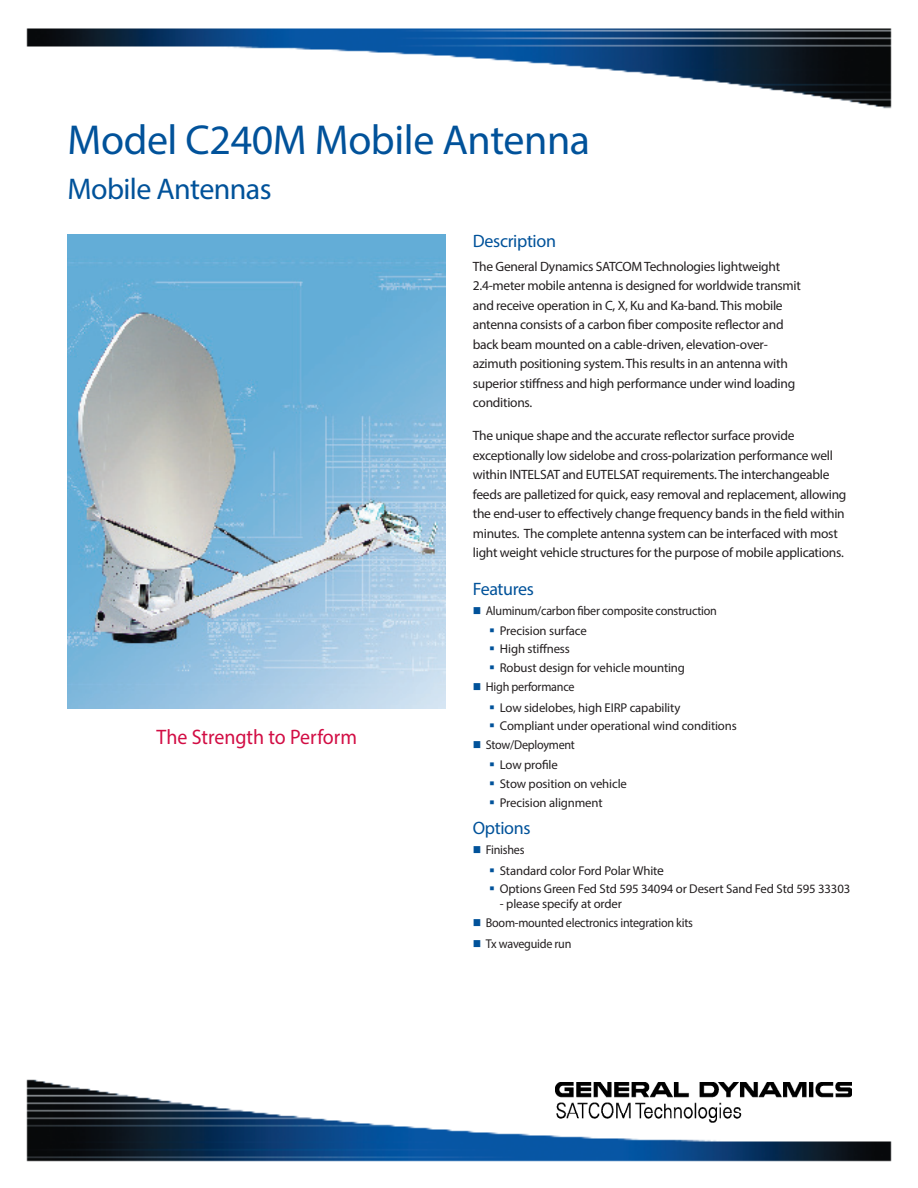
<style>
.page{position:relative;width:918px;height:1188px;background:#fff}
.page>*{position:absolute;margin:0;border:0;box-sizing:border-box;transform-origin:0 0}
.Front-Title{font:42px "Myriad Pro";letter-spacing:-.01em;color:#01529a}
.Front_Subtitle{font:30px "Myriad Pro";letter-spacing:-.02em;color:#01529a}
.Front-Key_Message_Su{font:21px "Myriad Pro";color:#d20d44;scale:.95 1}
.Front_Subhead{font:18px "Myriad Pro";letter-spacing:-.02em;color:#01529a}
.Body{font:13.5px/19.5px "Myriad Pro";letter-spacing:-.02em;color:#231f20}
.t1{font:12.75px "Myriad Pro";letter-spacing:-.01em;color:#231f20}
.t2{font:12.75px "Myriad Pro";letter-spacing:-.01em;color:#231f20;scale:.95 1}
.s1{font-size:13.5px}
</style>
<div class="page">
<img style="left:26px;top:28px;width:866px;height:1134px">
<img style="left:555px;top:1083px;width:297px;height:40px">
<img style="left:68px;top:234px;width:378px;height:474px">
<svg style="left:474px;top:607px;width:6px;height:7px"></svg>
<svg style="left:490px;top:629px;width:4px;height:3px"></svg>
<svg style="left:490px;top:647px;width:4px;height:4px"></svg>
<svg style="left:490px;top:666px;width:4px;height:4px"></svg>
<svg style="left:474px;top:683px;width:6px;height:7px"></svg>
<svg style="left:490px;top:705px;width:4px;height:4px"></svg>
<svg style="left:490px;top:723px;width:4px;height:4px"></svg>
<svg style="left:474px;top:741px;width:6px;height:7px"></svg>
<svg style="left:490px;top:763px;width:4px;height:4px"></svg>
<svg style="left:490px;top:781px;width:4px;height:4px"></svg>
<svg style="left:490px;top:800px;width:4px;height:4px"></svg>
<svg style="left:474px;top:846px;width:6px;height:7px"></svg>
<svg style="left:490px;top:868px;width:4px;height:4px"></svg>
<svg style="left:490px;top:887px;width:4px;height:3px"></svg>
<svg style="left:474px;top:919px;width:6px;height:7px"></svg>
<svg style="left:474px;top:940px;width:6px;height:7px"></svg>
<p class="Front-Title" style="left:68px;top:114px;width:524px">Model C240M Mobile Antenna</p>
<p class="Front_Subtitle" style="left:68px;top:170px;width:206px">Mobile Antennas</p>
<p class="Front_Subhead" style="left:473px;top:230px;width:85px">Description</p>
<p class="Body" style="left:473px;top:256px;width:330px">The General Dynamics SATCOM Technologies lightweight 2.4-meter mobile antenna is designed for worldwide transmit and receive operation in C, X, Ku and Ka-band. This mobile antenna consists of a carbon fiber composite reflector and back beam mounted on a cable-driven, elevation-over&shy;azimuth positioning system. This results in an antenna with superior stiffness and high performance under wind loading conditions.</p>
<p class="Body" style="left:473px;top:426px;width:375px">The unique shape and the accurate reflector surface provide exceptionally low sidelobe and cross-polarization performance well within INTELSAT and EUTELSAT requirements. The interchangeable feeds are palletized for quick, easy removal and replacement, allowing the end-user to effectively change frequency bands in the field within minutes. The complete antenna system can be interfaced with most light weight vehicle structures for the purpose of mobile applications.</p>
<p class="Front_Subhead" style="left:473px;top:578px;width:63px">Features</p>
<p class="t2" style="left:486px;top:603px;width:245px">Aluminum/carbon fiber composite construction</p>
<p class="t1" style="left:500px;top:623px;width:88px">Precision surface</p>
<p class="t1" style="left:500px;top:641px;width:72px">High stiffness</p>
<p class="t1" style="left:500px;top:660px;width:187px">Robust design for vehicle mounting</p>
<p class="t2" style="left:486px;top:679px;width:95px">High performance</p>
<p class="t1" style="left:500px;top:700px;width:182px">Low sidelobes, high EIRP capability</p>
<p class="t1" style="left:500px;top:718px;width:238px">Compliant under operational wind conditions</p>
<p class="t2" style="left:486px;top:737px;width:95px">Stow/Deployment</p>
<p class="t1" style="left:500px;top:757px;width:60px">Low profile</p>
<p class="t1" style="left:500px;top:775px;width:129px">Stow position on vehicle</p>
<p class="t1" style="left:500px;top:794px;width:104px">Precision alignment</p>
<p class="Front_Subhead" style="left:473px;top:817px;width:59px">Options</p>
<p class="t2" style="left:486px;top:842px;width:42px">Finishes</p>
<p class="t1" style="left:500px;top:863px;width:166px">Standard color Ford Polar Whit<span class="s1">e</span></p>
<p class="t1" style="left:500px;top:881px;width:352px">Options Green Fed Std 595 34094 or Desert Sand Fed Std 595 33303</p>
<p class="t1" style="left:500px;top:896px;width:124px">- please specify at order</p>
<p class="t2" style="left:486px;top:915px;width:220px">Boom-mounted electronics integration kits</p>
<p class="t2" style="left:486px;top:936px;width:92px">Tx waveguide run</p>
<p class="Front-Key_Message_Su" style="left:157px;top:724px;width:213px">The Strength to Perform</p>
</div>
